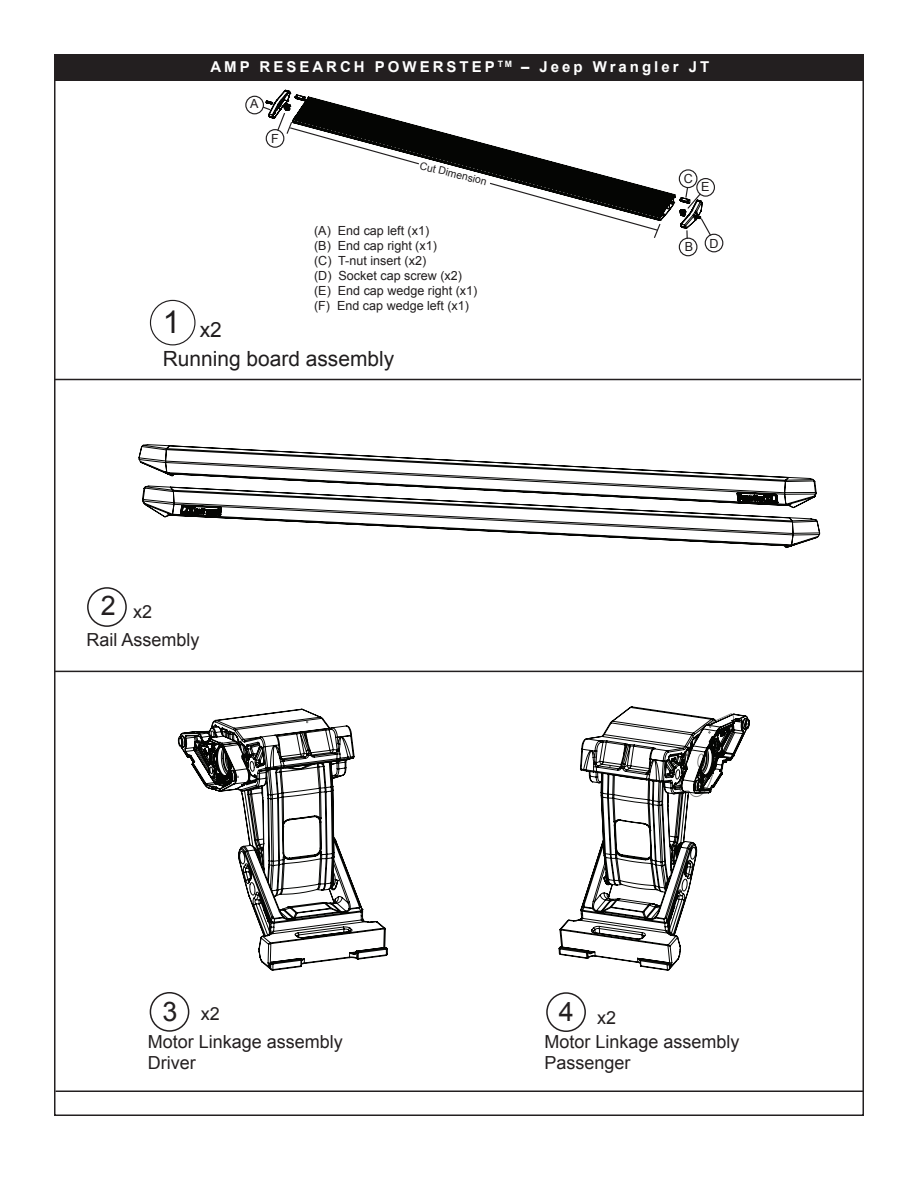
<style>
.page{position:relative;width:918px;height:1188px;background:#fff}
.page>*{position:absolute;margin:0;border:0;box-sizing:border-box;transform-origin:0 0}
.t1{font:27px "Arial";color:#231f20}
.t2{font:21px/28.5px "Arial";color:#201d1e}
.t3{font:18px/21.6px "Arial";color:#231f20}
.t4{font:700 15px "Arial";letter-spacing:.2em;color:#fff}
.t5{font:12.6px/15px "Arial";color:#201d1e}
.t6{font:10.5px "Arial";color:#201d1e}
</style>
<div class="page">
<div style="left:54px;top:55px;width:809px;height:26px;background:#231f20"></div>
<svg style="left:266px;top:89px;width:78px;height:17px"></svg>
<div style="left:245px;top:96px;width:19px;height:18px;border:1px solid #201d1e;border-radius:50%"></div>
<svg style="left:262px;top:106px;width:157px;height:20px"></svg>
<div style="left:546px;top:992px;width:40px;height:40px;border:2px solid #231f20;border-radius:50%"></div>
<svg style="left:132px;top:126px;width:437px;height:547px"></svg>
<svg style="left:134px;top:166px;width:693px;height:507px"></svg>
<div style="left:87px;top:587px;width:40px;height:40px;border:2px solid #231f20;border-radius:50%"></div>
<div style="left:150px;top:992px;width:39px;height:40px;border:2px solid #231f20;border-radius:50%"></div>
<svg style="left:558px;top:706px;width:192px;height:265px"></svg>
<svg style="left:177px;top:708px;width:211px;height:263px"></svg>
<hr style="left:54px;top:379px;width:807px;height:1px;background:#231f20">
<hr style="left:54px;top:671px;width:809px;height:1px;background:#231f20">
<hr style="left:56px;top:1090px;width:808px;height:2px;background:#231f20">
<p class="t4" style="left:210px;top:57px;width:500px">AMP RESEARCH POWERSTEP <sup>TM</sup> – Jeep Wrangler JT</p>
<p class="t5" style="left:250px;top:96px;width:10px">A</p>
<p class="t5" style="left:271px;top:132px;width:9px">F</p>
<p class="t6" style="left:422px;top:158px;width:70px;rotate:14deg">Cut Dimension</p>
<p class="t5" style="left:684px;top:172px;width:11px">C</p>
<p class="t5" style="left:701px;top:179px;width:10px">E</p>
<p class="t5" style="left:314px;top:223px;width:117px">(A) End cap left (x1)</p>
<p class="t5" style="left:314px;top:238px;width:124px">(B) End cap right (x1)</p>
<p class="t5" style="left:685px;top:239px;width:10px">B</p>
<p class="t5" style="left:710px;top:236px;width:11px">D</p>
<p class="t5" style="left:314px;top:253px;width:165px">(C) T-nut insert (x2)<br>(D) Socket cap screw (x2) (E) End cap wedge right (x1) (F) End cap wedge left (x1)</p>
<h2 class="t2" style="left:163px;top:316px;width:233px"><sup>1</sup> x2<br>Running board assembly</h2>
<h1 class="t1" style="left:101px;top:588px;width:17px">2</h1>
<h3 class="t3" style="left:86px;top:630px;width:115px">Rail Assembly</h3>
<h3 class="t3" style="left:133px;top:601px;width:21px">x2</h3>
<h1 class="t1" style="left:162px;top:994px;width:17px">3</h1>
<h3 class="t3" style="left:148px;top:1031px;width:197px">Motor Linkage assembly<br>Driver</h3>
<h3 class="t3" style="left:201px;top:1003px;width:21px">x2</h3>
<h1 class="t1" style="left:559px;top:994px;width:17px">4</h1>
<h3 class="t3" style="left:544px;top:1031px;width:197px">Motor Linkage assembly<br>Passenger</h3>
<h3 class="t3" style="left:597px;top:1007px;width:21px">x2</h3>
</div>
